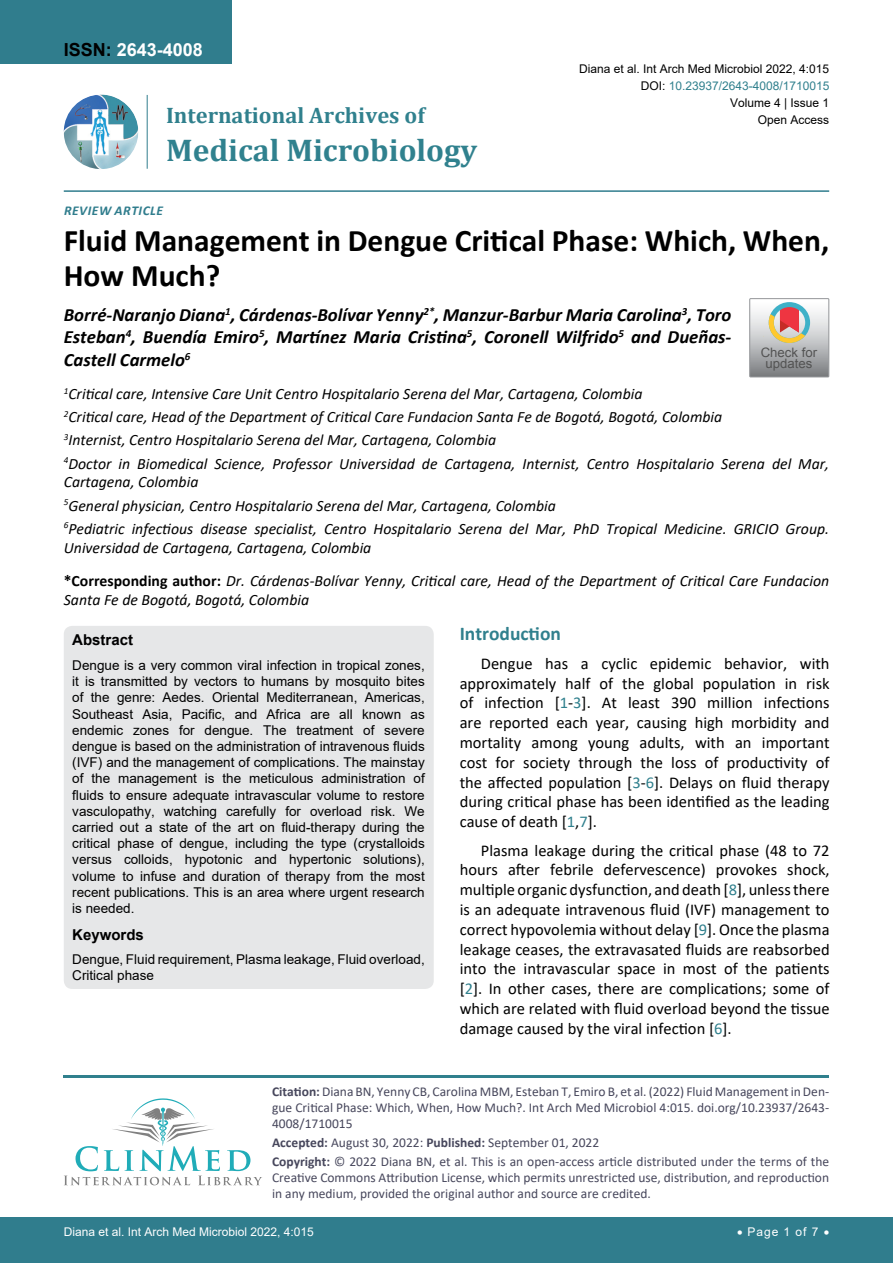
<style>
.page{position:relative;width:893px;height:1263px;background:#fff}
.page>*{position:absolute;margin:0;border:0;box-sizing:border-box;transform-origin:0 0}
.t1{font:700 31.5px/34.5px "Calibri";color:#000}
.t2{font:700 31.5px "Cambria";color:#30818e}
.t3{font:700 22.5px "Cambria";color:#30808d}
.t4{font:700 19.5px "Calibri";color:#30808d}
.t5{font:italic 700 18.75px/22.5px "Calibri";color:#000;text-align:justify}
.t6{font:700 18px "Arial";color:#fff}
.t7{font:16.5px/19.8px "Calibri";color:#000;text-align:justify}
.t8{font:italic 15.75px/23.1px "Calibri";color:#000}
.t9{font:700 15px "Arial";color:#000}
.t10{font:13.5px/16.2px "Arial";color:#000;text-align:justify}
.t11{font:13.5px/16.2px "Calibri";color:#47475c}
.t12{font:italic 700 13.5px "Calibri";letter-spacing:.04em;color:#307d8d}
.t13{font:13.05px/11.2px "Arial";color:#535353;text-align:center}
.t14{font:12px "Arial";color:#000}
.t15{font:12px "Arial";color:#fff}
.t16{font:12px "Arial";color:#30808d}
.s1{color:#000}
.s2{color:#30818e}
.s3{font-weight:700;font-style:normal}
.s4{color:#30808d}
.s5{font-weight:700}
</style>
<div class="page">
<img style="left:64px;top:95px;width:74px;height:74px;border-radius:37px">
<hr style="left:147px;top:95px;width:1px;height:74px;background:#307d8d">
<hr style="left:64px;top:190px;width:765px;height:2px;background:#307d8d">
<hr style="left:64px;top:1075px;width:765px;height:2px;background:#30808d">
<svg style="left:64px;top:1098px;width:198px;height:87px"></svg>
<div style="left:0;top:1217px;width:893px;height:46px;background:#307d8d"></div>
<div style="left:0;top:0;width:231px;height:64px;background:#307d8d"></div>
<div style="left:64px;top:626px;width:370px;height:363px;background:#e6e7e8;border-radius:9px"></div>
<div style="left:749px;top:298px;width:80px;height:79px;border:1px solid #939598"></div>
<svg style="left:750px;top:299px;width:79px;height:78px;background:#bdb6b3"></svg>
<p class="t6" style="left:64px;top:37px;width:141px"><span class="s1">ISSN:</span> 2643-4008</p>
<h2 class="t3" style="left:166px;top:100px;width:260px">International <span class="s2">Archives of</span></h2>
<h1 class="t2" style="left:166px;top:128px;width:313px">Medical Microbiology</h1>
<p class="t12" style="left:64px;top:201px;width:101px">Review Article</p>
<p class="t14" style="left:579px;top:60px;width:252px">Diana et al. Int Arch Med Microbiol 2022, 4:015</p>
<p class="t14" style="left:730px;top:95px;width:101px">Volume 4 | Issue 1</p>
<p class="t16" style="left:641px;top:77px;width:190px"><span class="s1">DOI:</span> 10.23937/2643-4008/1710015</p>
<p class="t14" style="left:758px;top:112px;width:73px">Open Access</p>
<h1 class="t1" style="left:64px;top:223px;width:767px">Fluid Management in Dengue Critical Phase: Which, When,<br>How Much?</h1>
<p class="t5" style="left:64px;top:303px;width:669px">Borré-Naranjo Diana<sup>1</sup>, Cárdenas-Bolívar Yenny<sup>2*</sup>, Manzur-Barbur Maria Carolina<sup>3</sup>, Toro Esteban<sup>4</sup>, Buendía Emiro<sup>5</sup>, Martínez Maria Cristina<sup>5</sup>, Coronell Wilfrido<sup>5</sup> and Dueñas-Castell Carmelo<sup>6</sup></p>
<p class="t8" style="left:64px;top:382px;width:767px"><sup>1</sup>Critical care, Intensive Care Unit Centro Hospitalario Serena del Mar, Cartagena, Colombia<br><sup>2</sup>Critical care, Head of the Department of Critical Care Fundacion Santa Fe de Bogotá, Bogotá, Colombia<br><sup>3</sup>Internist, Centro Hospitalario Serena del Mar, Cartagena, Colombia<br><sup>4</sup>Doctor in Biomedical Science, Professor Universidad de Cartagena, Internist, Centro Hospitalario Serena del Mar,</p>
<p class="t8" style="left:64px;top:470px;width:767px">Cartagena, Colombia<br><sup>5</sup>General physician, Centro Hospitalario Serena del Mar, Cartagena, Colombia<br><sup>6</sup>Pediatric infectious disease specialist, Centro Hospitalario Serena del Mar, PhD Tropical Medicine. GRICIO Group.</p>
<p class="t8" style="left:64px;top:530px;width:767px;line-height:33px">Universidad de Cartagena, Cartagena, Colombia<br><span class="s3">*Corresponding author:</span> Dr. Cárdenas-Bolívar Yenny, Critical care, Head of the Department of Critical Care Fundacion</p>
<p class="t8" style="left:64px;top:587px;width:247px">Santa Fe de Bogotá, Bogotá, Colombia</p>
<p class="t9" style="left:72px;top:629px;width:62px">Abstract</p>
<p class="t10" style="left:72px;top:657px;width:354px">Dengue is a very common viral infection in tropical zones, it is transmitted by vectors to humans by mosquito bites of the genre: Aedes. Oriental Mediterranean, Americas, Southeast Asia, Pacific, and Africa are all known as endemic zones for dengue. The treatment of severe dengue is based on the administration of intravenous fluids (IVF) and the management of complications. The mainstay of the management is the meticulous administration of fluids to ensure adequate intravascular volume to restore vasculopathy, watching carefully for overload risk. We carried out a state of the art on fluid-therapy during the critical phase of dengue, including the type (crystalloids versus colloids, hypotonic and hypertonic solutions), volume to infuse and duration of therapy from the most recent publications. This is an area where urgent research is needed.</p>
<p class="t9" style="left:72px;top:924px;width:73px">Keywords</p>
<p class="t10" style="left:72px;top:951px;width:354px">Dengue, Fluid requirement, Plasma leakage, Fluid overload,<br>Critical phase</p>
<p class="t13" style="left:761px;top:347px;width:58px">Check for updates</p>
<p class="t4" style="left:460px;top:620px;width:103px">Introduction</p>
<p class="t7" style="left:460px;top:653px;width:371px;text-indent:21px">Dengue has a cyclic epidemic behavior, with approximately half of the global population in risk of infection [<span class="s4">1</span>-<span class="s4">3</span>]. At least 390 million infections are reported each year, causing high morbidity and mortality among young adults, with an important cost for society through the loss of productivity of the affected population [<span class="s4">3</span>-<span class="s4">6</span>]. Delays on fluid therapy during critical phase has been identified as the leading cause of death [<span class="s4">1</span>,<span class="s4">7</span>].</p>
<p class="t7" style="left:460px;top:840px;width:371px;text-indent:21px">Plasma leakage during the critical phase (48 to 72 hours after febrile defervescence) provokes shock, multiple organic dysfunction, and death [<span class="s4">8</span>], unless there is an adequate intravenous fluid (IVF) management to correct hypovolemia without delay [<span class="s4">9</span>]. Once the plasma leakage ceases, the extravasated fluids are reabsorbed into the intravascular space in most of the patients [<span class="s4">2</span>]. In other cases, there are complications; some of which are related with fluid overload beyond the tissue damage caused by the viral infection [<span class="s4">6</span>].</p>
<p class="t11" style="left:272px;top:1083px;width:559px;text-align:justify"><span class="s5">Citation:</span> Diana BN, Yenny CB, Carolina MBM, Esteban T, Emiro B, et al. (2022) Fluid Management in Den&shy;gue Critical Phase: Which, When, How Much?. Int Arch Med Microbiol 4:015. doi.org/10.23937/2643- 4008/1710015</p>
<p class="t11" style="left:272px;top:1133px;width:559px;line-height:18.6px"><span class="s5">Accepted:</span> August 30, 2022: <span class="s5">Published:</span> September 01, 2022<br><span class="s5">Copyright:</span> © 2022 Diana BN, et al. This is an open-access article distributed under the terms of the</p>
<p class="t11" style="left:272px;top:1169px;width:559px">Creative Commons Attribution License, which permits unrestricted use, distribution, and reproduction in any medium, provided the original author and source are credited.</p>
<p class="t15" style="left:64px;top:1223px;width:252px">Diana et al. Int Arch Med Microbiol 2022, 4:015</p>
<p class="t15" style="left:737px;top:1223px;width:94px">• Page 1 of 7 •</p>
</div>
